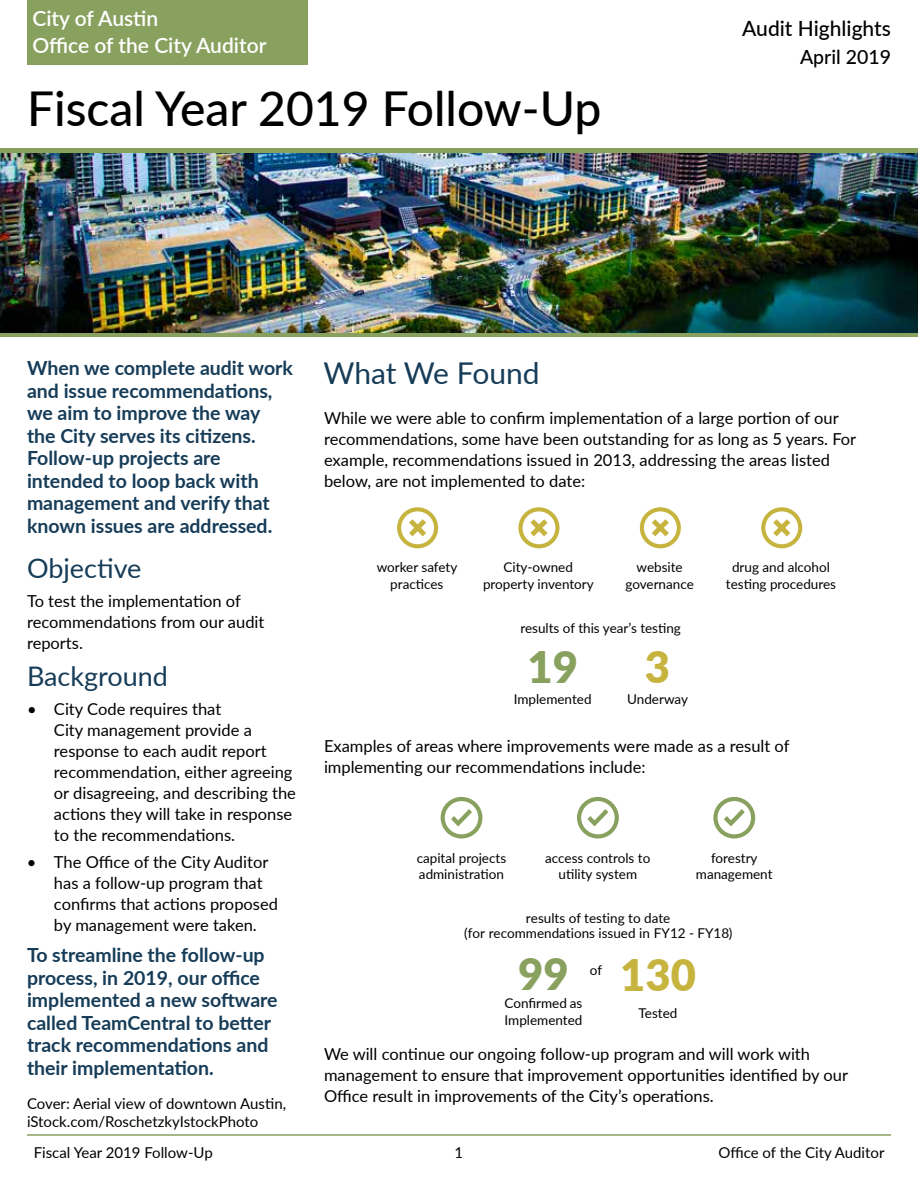
<style>
.page{position:relative;width:918px;height:1188px;background:#fff}
.page>*{position:absolute;margin:0;border:0;box-sizing:border-box;transform-origin:0 0}
.t1{font:500 48px "Lato";color:#000}
.t2{font:900 43.5px "Lato";color:#89a15f}
.t3{font:900 43.5px "Lato";color:#c6b43f}
.t4{font:30px "Lato";color:#163c58}
.t5{font:27px "Lato";color:#163c58}
.t6{font:600 21px/27px "Lato";color:#fff}
.t7{font:500 21px "Lato";color:#000}
.t8{font:700 19.5px/22.5px "Lato";color:#163c58}
.t9{font:500 19.5px "Lato";color:#000}
.t10{font:16.5px/21px "Lato";color:#000}
.t11{font:15px/18px "Lato";color:#000}
.t12{font:13.5px/16.5px "Lato";color:#000;text-align:center}
.t13{font:13.5px/15px "Lato";color:#000;text-align:center}
.s1{font-style:inherit}
</style>
<div class="page">
<img style="left:0;top:148px;width:918px;height:189px">
<div style="left:27px;top:0;width:280px;height:64px;background:#89a15f"></div>
<hr style="left:27px;top:1134px;width:864px;height:2px;background:#a7b887">
<img style="left:0;top:154px;width:918px;height:178px">
<svg style="left:441px;top:797px;width:41px;height:42px"></svg>
<svg style="left:577px;top:797px;width:42px;height:42px"></svg>
<svg style="left:713px;top:797px;width:42px;height:42px"></svg>
<svg style="left:761px;top:507px;width:41px;height:41px"></svg>
<svg style="left:640px;top:507px;width:41px;height:41px"></svg>
<svg style="left:518px;top:507px;width:42px;height:41px"></svg>
<svg style="left:397px;top:507px;width:41px;height:41px"></svg>
<p class="t6" style="left:32px;top:4px;width:236px">City of Austin<br>Office of the City Auditor</p>
<h1 class="t1" style="left:27px;top:74px;width:576px">Fiscal Year 2019 Follow-Up</h1>
<p class="t7" style="left:742px;top:13px;width:150px">Audit Highlights</p>
<p class="t9" style="left:800px;top:43px;width:92px">April 2019</p>
<p class="t8" style="left:27px;top:356px;width:267px">When we complete audit work and issue recommendations, we aim to improve the way the City serves its citizens.<br>Follow-up projects are intended to loop back with management and verify that known issues are addressed.</p>
<h3 class="t4" style="left:323px;top:351px;width:218px">What We Found</h3>
<p class="t10" style="left:324px;top:407px;width:534px">While we were able to confirm implementation of a large portion of our recommendations, some have been outstanding for as long as 5 years. For example, recommendations issued in 2013, addressing the areas listed below, are not implemented to date:</p>
<h3 class="t5" style="left:27px;top:549px;width:116px">Objective</h3>
<p class="t10" style="left:27px;top:590px;width:239px">To test the implementation of recommendations from our audit reports.</p>
<p class="t12" style="left:377px;top:559px;width:82px">worker safety practices</p>
<p class="t12" style="left:483px;top:559px;width:112px">City-owned property inventory</p>
<p class="t12" style="left:625px;top:559px;width:70px">website governance</p>
<p class="t12" style="left:726px;top:559px;width:112px">drug and alcohol testing procedures</p>
<p class="t12" style="left:520px;top:619px;width:162px">results of this year’s testing</p>
<h2 class="t2" style="left:527px;top:634px;width:52px">19</h2>
<h2 class="t3" style="left:645px;top:634px;width:27px">3</h2>
<h3 class="t5" style="left:27px;top:657px;width:143px">Background</h3>
<p class="t10" style="left:54px;top:697px;width:244px;text-indent:-27px">• City Code requires that<br>City management provide a response to each audit report recommendation, either agreeing or disagreeing, and describing the actions they will take in response to the recommendations.</p>
<p class="t10" style="left:54px;top:851px;width:226px;text-indent:-27px">• The Office of the City Auditor has a follow-up program that confirms that actions proposed by management were taken.</p>
<p class="t12" style="left:627px;top:690px;width:62px">Underway</p>
<p class="t12" style="left:514px;top:690px;width:79px">Implemented</p>
<p class="t10" style="left:324px;top:735px;width:467px">Examples of areas where improvements were made as a result of implementing our recommendations include:</p>
<p class="t12" style="left:417px;top:849px;width:91px;text-align:left">capital projects administration</p>
<p class="t12" style="left:545px;top:849px;width:107px">access controls to utility system</p>
<p class="t12" style="left:696px;top:849px;width:78px">forestry management</p>
<p class="t13" style="left:464px;top:910px;width:270px"><span class="s1">results of testing to date<br>(</span>for recommendations issued in FY12 - FY18<span class="s1">)</span></p>
<p class="t12" style="left:590px;top:961px;width:14px">of</p>
<p class="t12" style="left:505px;top:995px;width:79px;text-align:left">Confirmed as<br>Implemented</p>
<p class="t8" style="left:27px;top:943px;width:252px">To streamline the follow-up process, in 2019, our office implemented a new software called TeamCentral to better track recommendations and their implementation.</p>
<h2 class="t2" style="left:518px;top:941px;width:52px">99</h2>
<h2 class="t3" style="left:620px;top:943px;width:77px">130</h2>
<p class="t12" style="left:639px;top:1004px;width:40px">Tested</p>
<p class="t10" style="left:324px;top:1043px;width:526px">We will continue our ongoing follow-up program and will work with management to ensure that improvement opportunities identified by our<br>Office result in improvements of the City’s operations.</p>
<p class="t11" style="left:27px;top:1094px;width:261px">Cover: Aerial view of downtown Austin, iStock.com/RoschetzkyIstockPhoto</p>
<p class="t11" style="left:34px;top:1143px;width:181px">Fiscal Year 2019 Follow-Up</p>
<p class="t11" style="left:455px;top:1143px;width:10px">1</p>
<p class="t11" style="left:719px;top:1143px;width:168px">Office of the City Auditor</p>
</div>
